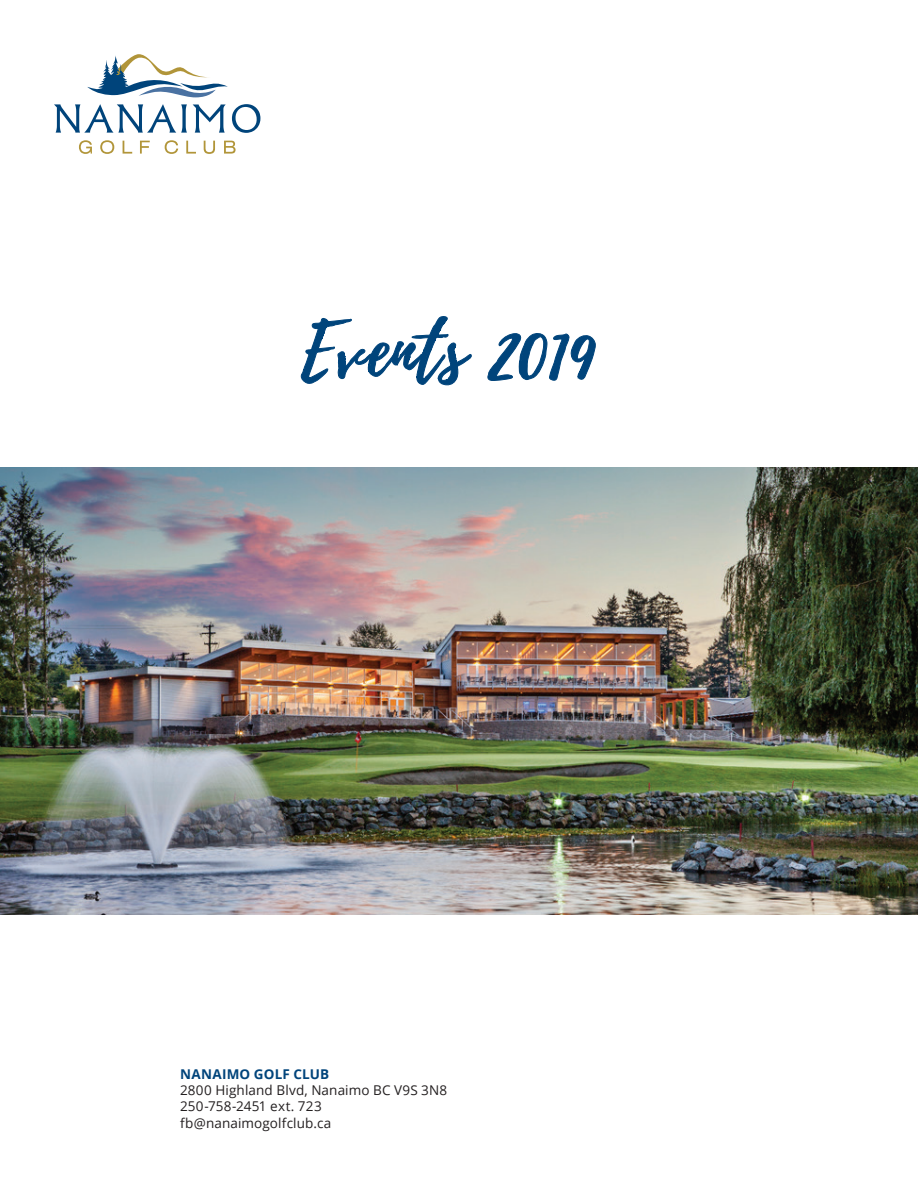
<style>
.page{position:relative;width:918px;height:1188px;background:#fff}
.page>*{position:absolute;margin:0;border:0;box-sizing:border-box;transform-origin:0 0}
.t1{font:72px "Playlist Script";letter-spacing:.025em;color:#00447b}
.t2{font:13.5px/16.2px "Open Sans";letter-spacing:.01em;color:#231f20}
.t3{font:700 13.5px "Open Sans";letter-spacing:.015em;color:#00447b}
</style>
<div class="page">
<svg style="left:300px;top:316px;width:172px;height:70px"></svg>
<svg style="left:487px;top:333px;width:109px;height:48px"></svg>
<svg style="left:54px;top:104px;width:206px;height:29px"></svg>
<svg style="left:79px;top:140px;width:157px;height:14px"></svg>
<svg style="left:87px;top:54px;width:141px;height:44px"></svg>
<img style="left:0;top:467px;width:918px;height:447px">
<h1 class="t1" style="left:301px;top:299px;width:294px">Events 2019</h1>
<p class="t3" style="left:180px;top:1065px;width:151px">NANAIMO GOLF CLUB</p>
<p class="t2" style="left:180px;top:1082px;width:269px">2800 Highland Blvd, Nanaimo BC V9S 3N8<br>250-758-2451 ext. 723 fb@nanaimogolfclub.ca</p>
</div>
